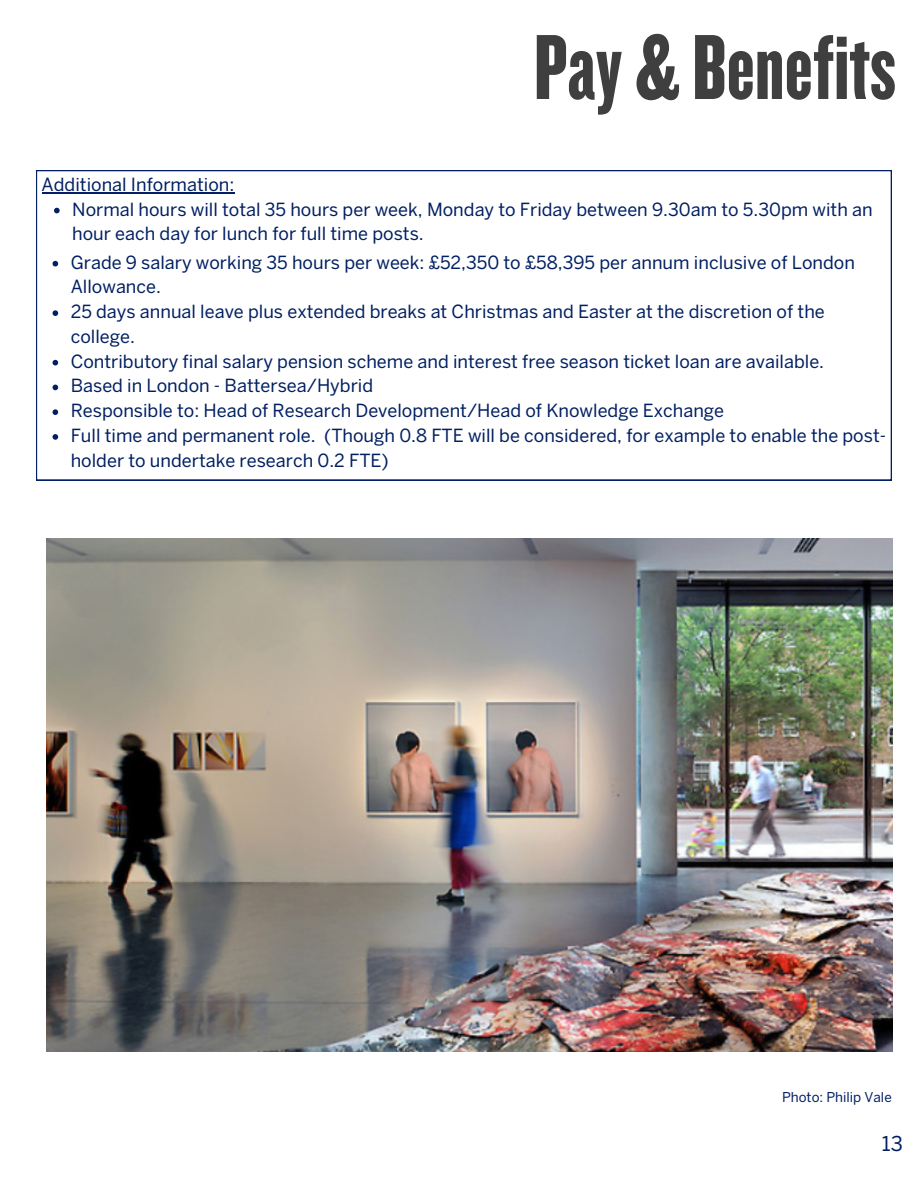
<style>
.page{position:relative;width:918px;height:1188px;background:#fff}
.page>*{position:absolute;margin:0;border:0;box-sizing:border-box;transform-origin:0 0}
.t1{font:96px "Knockout 68 Full Featherwt";color:#3f3f3f}
.t2{font:20.25px "Benton Sans";color:#011f62}
.t3{font:18px/24.8px "Benton Sans";color:#011f62}
.t4{font:13.5px "Benton Sans";color:#011f62}
</style>
<div class="page">
<img style="left:46px;top:538px;width:846px;height:513px">
<svg style="left:36px;top:170px;width:856px;height:310px"></svg>
<hr style="left:42px;top:192px;width:192px;height:1px;background:#011f62">
<svg style="left:54px;top:208px;width:6px;height:5px"></svg>
<svg style="left:53px;top:261px;width:5px;height:5px"></svg>
<svg style="left:53px;top:310px;width:5px;height:6px"></svg>
<svg style="left:53px;top:360px;width:5px;height:5px"></svg>
<svg style="left:53px;top:385px;width:5px;height:5px"></svg>
<svg style="left:53px;top:409px;width:5px;height:6px"></svg>
<svg style="left:53px;top:434px;width:5px;height:6px"></svg>
<h1 class="t1" style="left:534px;top:22px;width:364px">Pay &amp; Benefits</h1>
<p class="t3" style="left:72px;top:172px;width:802px;text-indent:-31px">Additional Information:<br>Normal hours will total 35 hours per week, Monday to Friday between 9.30am to 5.30pm with an hour each day for lunch for full time posts.</p>
<p class="t3" style="left:71px;top:250px;width:817px">Grade 9 salary working 35 hours per week: £52,350 to £58,395 per annum inclusive of London Allowance.<br>25 days annual leave plus extended breaks at Christmas and Easter at the discretion of the college.<br>Contributory final salary pension scheme and interest free season ticket loan are available.<br>Based in London - Battersea/Hybrid<br>Responsible to: Head of Research Development/Head of Knowledge Exchange<br>Full time and permanent role. (Though 0.8 FTE will be considered, for example to enable the post&shy;holder to undertake research 0.2 FTE)</p>
<p class="t4" style="left:782px;top:1090px;width:111px">Photo: Philip Vale</p>
<p class="t2" style="left:882px;top:1132px;width:23px">13</p>
</div>
